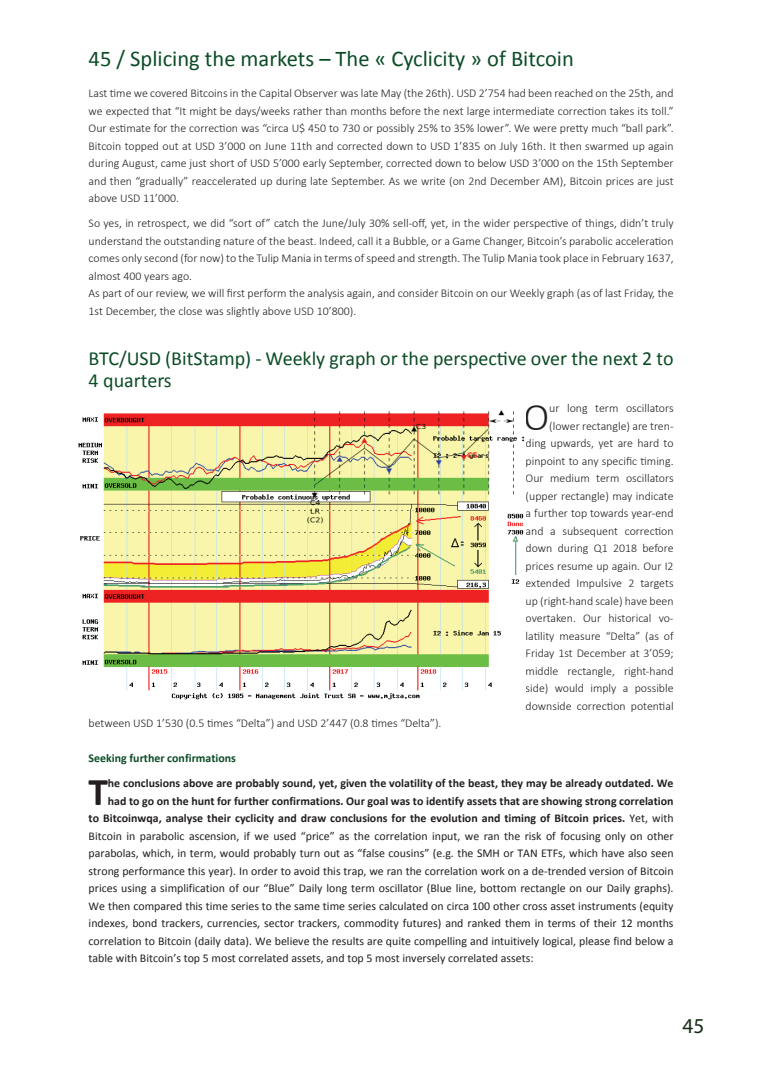
<style>
.page{position:relative;width:780px;height:1088px;background:#fff}
.page>*{position:absolute;margin:0;border:0;box-sizing:border-box;transform-origin:0 0}
.t1{font:300 39.5px "Calibri";color:#231f20}
.t2{font:700 39.5px "Calibri";color:#231f20}
.t3{font:22.5px "Calibri";color:#0b4c25}
.t4{font:21.25px "Myriad Pro";color:#162c15}
.t5{font:20px/22.5px "Calibri";color:#0b4c25}
.t6{font:300 11.88px/17.5px "Calibri";color:#231f20;text-align:justify}
.t7{font:11.88px "Calibri";color:#231f20}
.t8{font:700 11.88px "Calibri";color:#231f20}
.t9{font:700 11.88px "Calibri";color:#0b4c25}
.s1{font-weight:400}
</style>
<div class="page">
<img style="left:79px;top:409px;width:446px;height:291px">
<h2 class="t3" style="left:89px;top:43px;width:487px">45 / Splicing the markets – The « Cyclicity » of Bitcoin</h2>
<p class="t6" style="left:89px;top:84px;width:586px">Last time we covered Bitcoins in the Capital Observer was late May (the 26th). USD 2’754 had been reached on the 25th, and we expected that “It might be days/weeks rather than months before the next large intermediate correction takes its toll.” Our estimate for the correction was “circa U$ 450 to 730 or possibly 25% to 35% lower”. We were pretty much “ball park”.<br>Bitcoin topped out at USD 3’000 on June 11th and corrected down to USD 1’835 on July 16th. It then swarmed up again during August, came just short of USD 5’000 early September, corrected down to below USD 3’000 on the 15th September and then “gradually” reaccelerated up during late September. As we write (on 2nd December AM), Bitcoin prices are just above USD 11’000.</p>
<p class="t6" style="left:89px;top:214px;width:586px;text-align:left">So yes, in retrospect, we did “sort of” catch the June/July 30% sell-off, yet, in the wider perspective of things, didn’t truly understand the outstanding nature of the beast. Indeed, call it a Bubble, or a Game Changer, Bitcoin’s parabolic acceleration comes only second (for now) to the Tulip Mania in terms of speed and strength. The Tulip Mania took place in February 1637, almost 400 years ago.<br>As part of our review, we will first perform the analysis again, and consider Bitcoin on our Weekly graph (as of last Friday, the 1st December, the close was slightly above USD 10’800).</p>
<h3 class="t5" style="left:89px;top:346px;width:586px">BTC/USD (BitStamp) - Weekly graph or the perspective over the next 2 to<br>4 quarters</h3>
<h1 class="t1" style="left:523px;top:392px;width:27px">O</h1>
<p class="t6" style="left:525px;top:399px;width:149px;text-align:right">ur long term oscillators (lower rectangle) are tren-<br>ding upwards, yet are hard to pinpoint to any specific timing.<br>Our medium term oscillators (upper rectangle) may indicate a further top towards year-end and a subsequent correction down during Q1 2018 before prices resume up again. Our I2 extended Impulsive 2 targets up (right-hand scale) have been overtaken. Our historical vo&shy;latility measure “Delta” (as of<br>Friday 1st December at 3’059; middle rectangle, right-hand side) would imply a possible downside correction potential</p>
<p class="t6" style="left:89px;top:715px;width:354px">between USD 1’530 (0.5 times “Delta”) and USD 2’447 (0.8 times “Delta”).</p>
<p class="t9" style="left:89px;top:750px;width:149px">Seeking further confirmations</p>
<h1 class="t2" style="left:88px;top:764px;width:21px">T</h1>
<p class="t8" style="left:108px;top:775px;width:567px">he conclusions above are probably sound, yet, given the volatility of the beast, they may be already outdated. We</p>
<p class="t8" style="left:108px;top:792px;width:567px">had to go on the hunt for further confirmations. Our goal was to identify assets that are showing strong correlation</p>
<p class="t8" style="left:89px;top:810px;width:586px">to Bitcoinwqa, analyse their cyclicity and draw conclusions for the evolution and timing of Bitcoin prices. <span class="s1">Yet, with</span></p>
<p class="t7" style="left:89px;top:828px;width:586px">Bitcoin in parabolic ascension, if we used “price” as the correlation input, we ran the risk of focusing only on other</p>
<p class="t7" style="left:89px;top:845px;width:586px">parabolas, which, in term, would probably turn out as “false cousins” (e.g. the SMH or TAN ETFs, which have also seen</p>
<p class="t7" style="left:89px;top:863px;width:586px">strong performance this year). In order to avoid this trap, we ran the correlation work on a de-trended version of Bitcoin</p>
<p class="t7" style="left:89px;top:880px;width:586px">prices using a simplification of our “Blue” Daily long term oscillator (Blue line, bottom rectangle on our Daily graphs).</p>
<p class="t7" style="left:89px;top:898px;width:586px">We then compared this time series to the same time series calculated on circa 100 other cross asset instruments (equity</p>
<p class="t7" style="left:89px;top:915px;width:586px">indexes, bond trackers, currencies, sector trackers, commodity futures) and ranked them in terms of their 12 months</p>
<p class="t7" style="left:89px;top:933px;width:586px">correlation to Bitcoin (daily data). We believe the results are quite compelling and intuitively logical, please find below a</p>
<p class="t7" style="left:89px;top:950px;width:446px">table with Bitcoin’s top 5 most correlated assets, and top 5 most inversely correlated assets:</p>
<h3 class="t4" style="left:682px;top:1013px;width:23px">45</h3>
</div>
